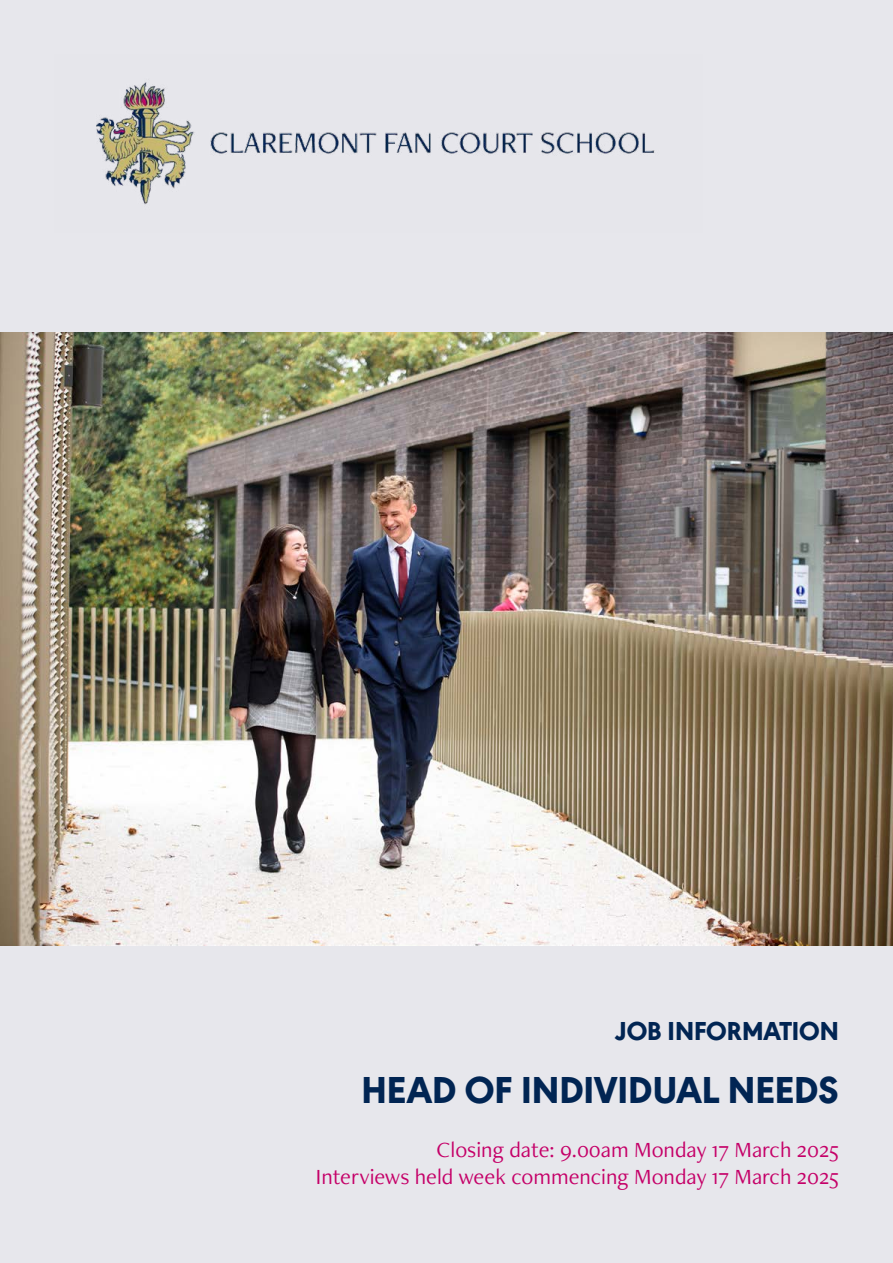
<style>
.page{position:relative;width:893px;height:1263px;background:#e7e7ec}
.page>*{position:absolute;margin:0;border:0;box-sizing:border-box;transform-origin:0 0}
.t1{font:800 39px "URW Geometric";color:#012553}
.t2{font:800 27px "URW Geometric";color:#012553}
.t3{font:22.5px/27px "Freight Neo Pro";color:#c50068;text-align:right}
</style>
<div class="page">
<img style="left:0;top:333px;width:893px;height:613px">
<img style="left:54px;top:54px;width:649px;height:179px">
<p class="t2" style="left:615px;top:1011px;width:225px">JOB INFORMATION</p>
<h1 class="t1" style="left:361px;top:1061px;width:479px">HEAD OF INDIVIDUAL NEEDS</h1>
<p class="t3" style="left:316px;top:1135px;width:524px">Closing date: 9.00am Monday 17 March 2025<br>Interviews held week commencing Monday 17 March 2025</p>
</div>
